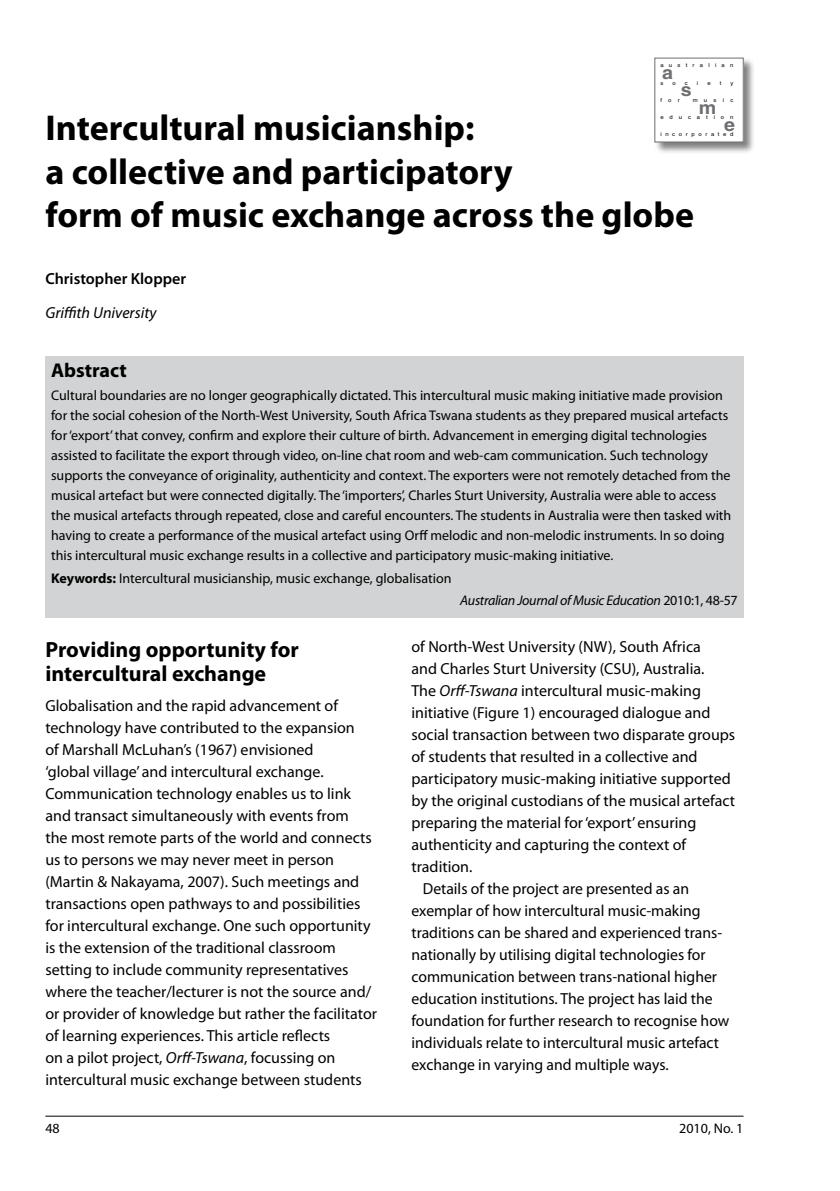
<style>
.page{position:relative;width:840px;height:1191px;background:#fff}
.page>*{position:absolute;margin:0;border:0;box-sizing:border-box;transform-origin:0 0}
.t1{font:700 36px/43.2px "Myriad Pro";color:#000}
.t2{font:700 22px/24px "Myriad Pro";color:#000}
.t3{font:700 20px "Myriad Pro";color:#000}
.t4{font:700 18px "Helvetica";color:#6d6e71;scale:1.09 1}
.t5{font:16px/22px "Myriad Pro";color:#000}
.t6{font:600 16px "Myriad Pro";color:#000}
.t7{font:italic 16px "Myriad Pro";color:#000}
.t8{font:14px/20px "Myriad Pro";color:#000}
.t9{font:italic 14px "Myriad Pro";letter-spacing:-.02em;color:#000}
.t10{font:5.4px "Helvetica";letter-spacing:.89em;color:#000;scale:1.09 1}
.t11{font:5.4px "Helvetica";letter-spacing:.615em;color:#000;scale:1.09 1}
.t12{font:5.4px "Helvetica";letter-spacing:1.005em;color:#000;scale:1.09 1}
.s1{font-weight:700}
.s2{font-style:normal}
.s3{font-style:italic}
</style>
<div class="page">
<hr style="left:45px;top:1115px;width:698px;height:1px;background:#000">
<div style="left:45px;top:356px;width:698px;height:262px;background:#d1d3d4"></div>
<div style="left:653px;top:57px;width:101px;height:97px;background:#000;opacity:.5"></div>
<div style="left:654px;top:58px;width:88px;height:84px;background:#fff"></div>
<div style="left:654px;top:58px;width:89px;height:84px;border:1px solid #6d6e71"></div>
<p class="t10" style="left:660px;top:62px;width:68px">australian</p>
<p class="t10" style="left:660px;top:79px;width:4px">s</p>
<p class="t10" style="left:672px;top:79px;width:5px">o</p>
<p class="t10" style="left:684px;top:79px;width:4px">c</p>
<p class="t10" style="left:696px;top:79px;width:3px">i</p>
<p class="t10" style="left:707px;top:79px;width:5px">e</p>
<p class="t10" style="left:719px;top:79px;width:3px">t</p>
<p class="t10" style="left:730px;top:79px;width:4px">y</p>
<p class="t10" style="left:660px;top:97px;width:19px">for</p>
<p class="t10" style="left:692px;top:97px;width:39px">music</p>
<p class="t12" style="left:660px;top:114px;width:68px">education</p>
<p class="t11" style="left:660px;top:131px;width:68px">incorporated</p>
<p class="t4" style="left:662px;top:62px;width:12px">a</p>
<p class="t4" style="left:680px;top:79px;width:12px">s</p>
<p class="t4" style="left:698px;top:96px;width:18px">m</p>
<h1 class="t1" style="left:45px;top:105px;width:649px">Intercultural musicianship:<br>a collective and participatory<br>form of music exchange across the globe</h1>
<p class="t6" style="left:45px;top:269px;width:142px">Christopher Klopper</p>
<p class="t7" style="left:45px;top:303px;width:113px">Griffith University</p>
<p class="t4" style="left:723px;top:114px;width:12px">e</p>
<p class="t3" style="left:51px;top:357px;width:77px">Abstract</p>
<p class="t8" style="left:51px;top:385px;width:681px">Cultural boundaries are no longer geographically dictated. This intercultural music making initiative made provision for the social cohesion of the North-West University, South Africa Tswana students as they prepared musical artefacts for ‘export’ that convey, confirm and explore their culture of birth. Advancement in emerging digital technologies assisted to facilitate the export through video, on-line chat room and web-cam communication. Such technology supports the conveyance of originality, authenticity and context. The exporters were not remotely detached from the musical artefact but were connected digitally. The ‘importers’, Charles Sturt University, Australia were able to access the musical artefacts through repeated, close and careful encounters. The students in Australia were then tasked with having to create a performance of the musical artefact using Orff melodic and non-melodic instruments. In so doing this intercultural music exchange results in a collective and participatory music-making initiative.</p>
<p class="t8" style="left:51px;top:567px;width:402px"><span class="s1">Keywords:</span> Intercultural musicianship, music exchange, globalisation</p>
<p class="t9" style="left:460px;top:592px;width:279px">Australian Journal of Music Education <span class="s2">2010:1, 48-57</span></p>
<h2 class="t2" style="left:45px;top:636px;width:255px">Providing opportunity for intercultural exchange</h2>
<p class="t5" style="left:45px;top:694px;width:333px">Globalisation and the rapid advancement of technology have contributed to the expansion<br>of Marshall McLuhan’s (1967) envisioned<br>‘global village’ and intercultural exchange.<br>Communication technology enables us to link and transact simultaneously with events from<br>the most remote parts of the world and connects us to persons we may never meet in person (Martin &amp; Nakayama, 2007). Such meetings and transactions open pathways to and possibilities for intercultural exchange. One such opportunity is the extension of the traditional classroom setting to include community representatives where the teacher/lecturer is not the source and/ or provider of knowledge but rather the facilitator of learning experiences. This article reflects<br>on a pilot project, <span class="s3">Orff-Tswana</span>, focussing on intercultural music exchange between students</p>
<p class="t5" style="left:411px;top:635px;width:291px">of North-West University (NW), South Africa</p>
<p class="t5" style="left:411px;top:657px;width:294px">and Charles Sturt University (CSU), Australia.</p>
<p class="t5" style="left:411px;top:679px;width:291px">The <span class="s3">Orff-Tswana</span> intercultural music-making</p>
<p class="t5" style="left:411px;top:701px;width:300px">initiative (Figure 1) encouraged dialogue and</p>
<p class="t5" style="left:411px;top:723px;width:325px">social transaction between two disparate groups</p>
<p class="t5" style="left:411px;top:745px;width:287px">of students that resulted in a collective and</p>
<p class="t5" style="left:411px;top:767px;width:320px">participatory music-making initiative supported</p>
<p class="t5" style="left:411px;top:789px;width:325px">by the original custodians of the musical artefact</p>
<p class="t5" style="left:411px;top:811px;width:286px">preparing the material for ‘export’ ensuring</p>
<p class="t5" style="left:411px;top:833px;width:276px">authenticity and capturing the context of</p>
<p class="t5" style="left:411px;top:855px;width:62px">tradition.</p>
<p class="t5" style="left:422px;top:877px;width:268px">Details of the project are presented as an</p>
<p class="t5" style="left:411px;top:899px;width:290px">exemplar of how intercultural music-making</p>
<p class="t5" style="left:411px;top:921px;width:312px">traditions can be shared and experienced trans-</p>
<p class="t5" style="left:411px;top:943px;width:295px">nationally by utilising digital technologies for</p>
<p class="t5" style="left:411px;top:965px;width:307px">communication between trans-national higher</p>
<p class="t5" style="left:411px;top:987px;width:302px">education institutions. The project has laid the</p>
<p class="t5" style="left:411px;top:1009px;width:319px">foundation for further research to recognise how</p>
<p class="t5" style="left:411px;top:1031px;width:309px">individuals relate to intercultural music artefact</p>
<p class="t5" style="left:411px;top:1053px;width:258px">exchange in varying and multiple ways.</p>
<p class="t8" style="left:45px;top:1118px;width:16px">48</p>
<p class="t8" style="left:678px;top:1118px;width:66px">2010, No. 1</p>
</div>
